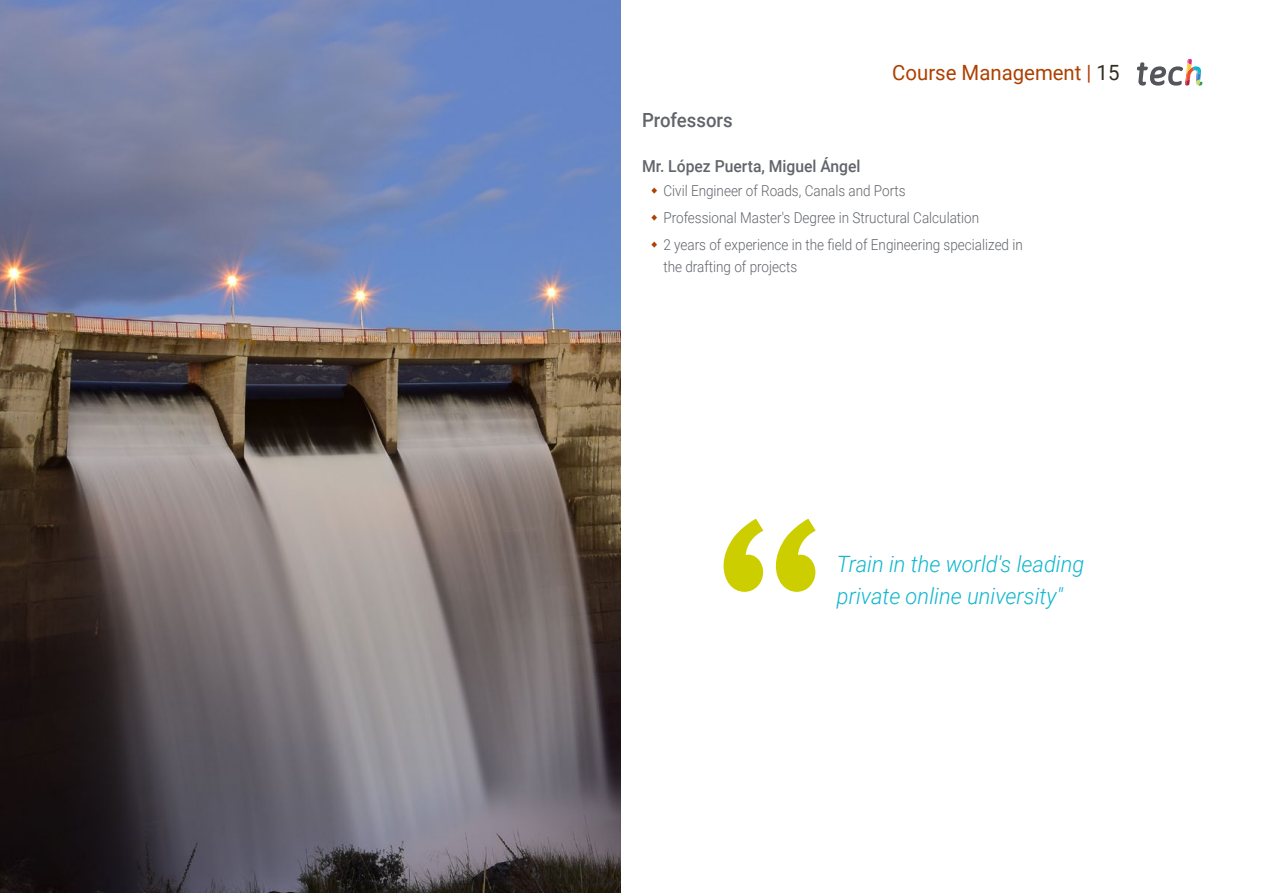
<style>
.page{position:relative;width:1263px;height:893px;background:#fff}
.page>*{position:absolute;margin:0;border:0;box-sizing:border-box;transform-origin:0 0}
.t1{font:italic 300 22.5px/31.5px "Roboto";color:#0fb6cf}
.t2{font:21px "Roboto";color:#ae4000}
.t3{font:500 19.5px "Roboto";color:#61646a;scale:.95 1}
.t4{font:500 16.5px "Roboto";color:#61646a;scale:.95 1}
.t5{font:300 15px/26.7px "Roboto";color:#61646a;scale:.9 1}
.s1{color:#322e21}
</style>
<div class="page">
<svg style="left:1137px;top:59px;width:65px;height:27px"></svg>
<svg style="left:723px;top:519px;width:93px;height:73px"></svg>
<img style="left:0;top:0;width:621px;height:893px">
<h3 class="t3" style="left:642px;top:107px;width:97px">Professors</h3>
<h2 class="t2" style="left:892px;top:57px;width:229px">Course Management | <span class="s1">15</span></h2>
<p class="t4" style="left:642px;top:154px;width:231px">Mr. López Puerta, Miguel Ángel</p>
<p class="t5" style="left:663px;top:177px;width:401px">Civil Engineer of Roads, Canals and Ports<br>Professional Master's Degree in Structural Calculation<br>2 years of experience in the field of Engineering specialized in</p>
<p class="t5" style="left:663px;top:253px;width:150px">the drafting of projects</p>
<h1 class="t1" style="left:837px;top:547px;width:249px">Train in the world's leading private online university"</h1>
</div>
